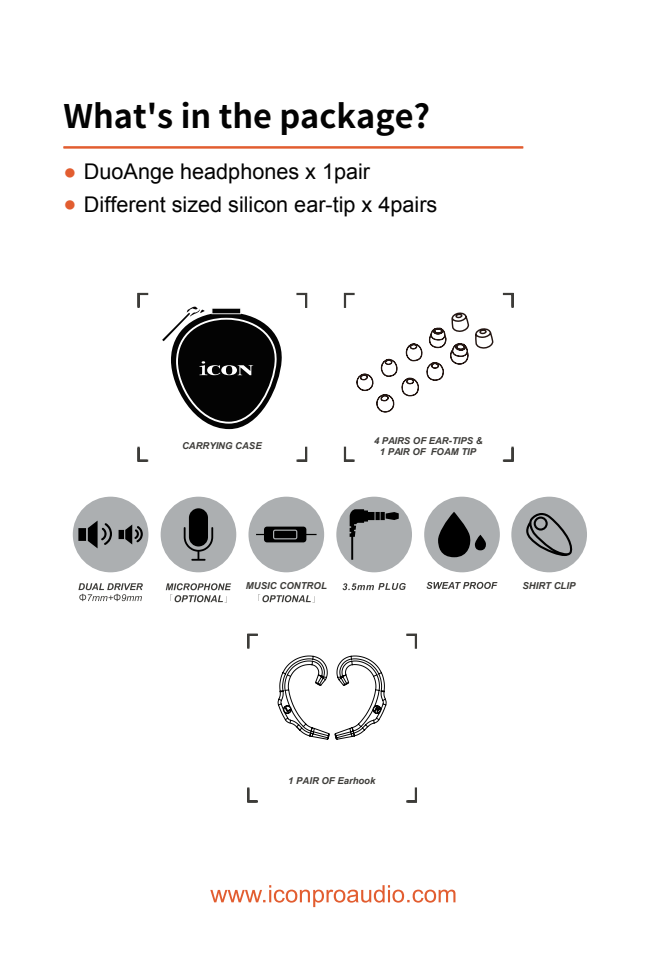
<style>
.page{position:relative;width:668px;height:980px;background:#fff}
.page>*{position:absolute;margin:0;border:0;box-sizing:border-box;transform-origin:0 0}
.t1{font:700 32.4px "Source Han Sans CN";color:#030303}
.t2{font:21.6px "Arial";color:#030303}
.t3{font:italic 700 9.6px/11.6px "Arial";color:#3d3c39;text-align:center}
.s1{color:#e25d30}
</style>
<div class="page">
<hr style="left:64px;top:146px;width:459px;height:2px;background:#e25d30">
<svg style="left:210px;top:885px;width:245px;height:22px"></svg>
<svg style="left:137px;top:292px;width:12px;height:16px"></svg>
<svg style="left:296px;top:446px;width:12px;height:16px"></svg>
<svg style="left:296px;top:292px;width:12px;height:16px"></svg>
<svg style="left:137px;top:446px;width:12px;height:16px"></svg>
<svg style="left:162px;top:306px;width:120px;height:124px"></svg>
<svg style="left:343px;top:292px;width:171px;height:170px"></svg>
<svg style="left:357px;top:313px;width:136px;height:100px"></svg>
<svg style="left:247px;top:633px;width:170px;height:170px"></svg>
<svg style="left:277px;top:655px;width:110px;height:85px"></svg>
<div style="left:73px;top:497px;width:75px;height:75px;background:#acafb1;border-radius:50%"></div>
<svg style="left:78px;top:521px;width:71px;height:41px"></svg>
<svg style="left:78px;top:583px;width:65px;height:18px"></svg>
<div style="left:336px;top:497px;width:76px;height:75px;background:#acafb1;border-radius:50%"></div>
<div style="left:424px;top:497px;width:76px;height:75px;background:#acafb1;border-radius:50%"></div>
<div style="left:161px;top:497px;width:75px;height:75px;background:#acafb1;border-radius:50%"></div>
<div style="left:189px;top:508px;width:19px;height:38px;background:#000;border-radius:10px"></div>
<svg style="left:184px;top:527px;width:53px;height:45px"></svg>
<svg style="left:343px;top:582px;width:155px;height:9px"></svg>
<svg style="left:166px;top:583px;width:149px;height:20px"></svg>
<div style="left:248px;top:497px;width:76px;height:75px;background:#acafb1;border-radius:50%"></div>
<svg style="left:256px;top:509px;width:231px;height:56px"></svg>
<div style="left:511px;top:497px;width:76px;height:75px;background:#acafb1;border-radius:50%"></div>
<svg style="left:511px;top:513px;width:62px;height:56px"></svg>
<h1 class="t1" style="left:64px;top:98px;width:368px">What's in the package?</h1>
<h2 class="t2" style="left:64px;top:157px;width:308px"><span class="s1">●</span> DuoAnge headphones x 1pair</h2>
<h2 class="t2" style="left:64px;top:190px;width:375px"><span class="s1">●</span> Different sized silicon ear-tip x 4pairs</h2>
<p class="t3" style="left:182px;top:440px;width:81px">CARRYING CASE</p>
<p class="t3" style="left:374px;top:435px;width:110px">4 PAIRS OF EAR-TIPS &amp;<br>1 PAIR OF FOAM TIP</p>
<p class="t3" style="left:246px;top:580px;width:82px">MUSIC CONTROL</p>
<p class="t3" style="left:522px;top:580px;width:55px">SHIRT CLIP</p>
<p class="t3" style="left:288px;top:775px;width:89px">1 PAIR OF Earhook</p>
</div>
